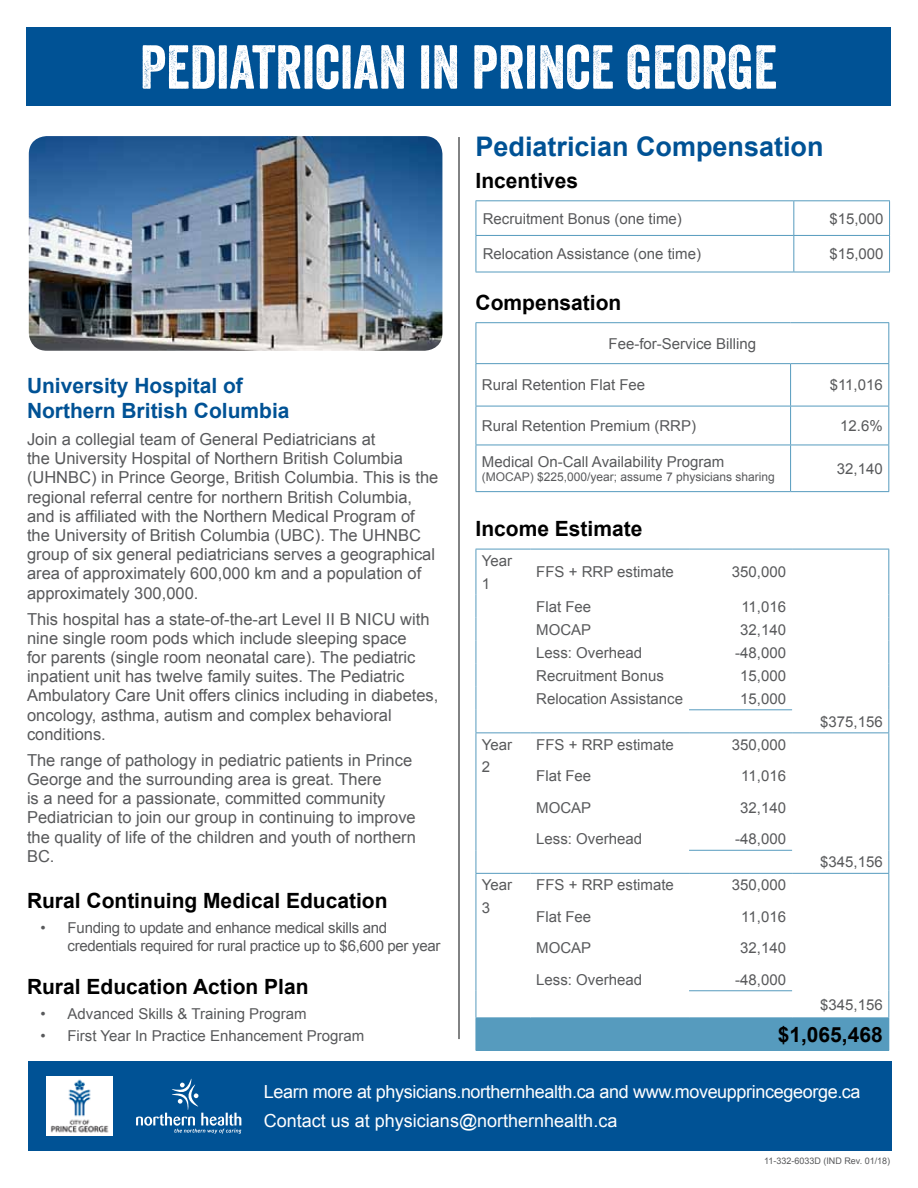
<style>
.page{position:relative;width:918px;height:1188px;background:#fff}
.page>*{position:absolute;margin:0;border:0;box-sizing:border-box;transform-origin:0 0}
.t1{font:60px "Veneer";color:#fff}
.t2{font:700 27px "Arial";color:#005295}
.t3{font:700 21px "Arial";color:#000}
.t4{font:700 21px/25.2px "Arial";color:#005295}
.t5{font:18px/28.3px "Arial";letter-spacing:-.02em;color:#fff}
.t6{font:16.5px/19.2px "Arial";color:#58595b}
.t7{font:15px/31.5px "Arial";color:#58595b}
.t8{font:15px/18px "Arial";letter-spacing:-.02em;color:#58595b}
.t9{font:12px "Arial";color:#58595b}
.t10{font:9px "Arial";color:#58595b}
</style>
<div class="page">
<div style="left:28px;top:1061px;width:864px;height:90px;background:#005295"></div>
<svg style="left:136px;top:1079px;width:105px;height:54px"></svg>
<img style="left:46px;top:1076px;width:67px;height:60px">
<div style="left:26px;top:27px;width:865px;height:79px;background:#005295"></div>
<hr style="left:458px;top:137px;width:2px;height:902px;background:#58595b">
<img style="left:29px;top:136px;width:413px;height:215px">
<hr style="left:476px;top:200px;width:318px;height:1px;background:#569bbe">
<hr style="left:476px;top:201px;width:1px;height:34px;background:#569bbe">
<hr style="left:794px;top:200px;width:96px;height:1px;background:#569bbe">
<hr style="left:793px;top:201px;width:1px;height:34px;background:#569bbe">
<hr style="left:889px;top:201px;width:1px;height:34px;background:#569bbe">
<hr style="left:476px;top:235px;width:318px;height:1px;background:#569bbe">
<hr style="left:476px;top:236px;width:1px;height:36px;background:#569bbe">
<hr style="left:794px;top:235px;width:96px;height:1px;background:#569bbe">
<hr style="left:793px;top:236px;width:1px;height:36px;background:#569bbe">
<hr style="left:889px;top:236px;width:1px;height:36px;background:#569bbe">
<hr style="left:476px;top:272px;width:318px;height:1px;background:#569bbe">
<hr style="left:794px;top:272px;width:96px;height:1px;background:#569bbe">
<hr style="left:476px;top:322px;width:315px;height:1px;background:#569bbe">
<hr style="left:476px;top:323px;width:1px;height:40px;background:#569bbe">
<hr style="left:791px;top:322px;width:98px;height:1px;background:#569bbe">
<hr style="left:888px;top:323px;width:1px;height:40px;background:#569bbe">
<hr style="left:476px;top:363px;width:315px;height:1px;background:#569bbe">
<hr style="left:476px;top:364px;width:1px;height:42px;background:#569bbe">
<hr style="left:791px;top:363px;width:98px;height:1px;background:#569bbe">
<hr style="left:790px;top:364px;width:1px;height:42px;background:#569bbe">
<hr style="left:888px;top:364px;width:1px;height:42px;background:#569bbe">
<hr style="left:476px;top:406px;width:315px;height:1px;background:#569bbe">
<hr style="left:476px;top:406px;width:1px;height:39px;background:#569bbe">
<hr style="left:791px;top:406px;width:98px;height:1px;background:#569bbe">
<hr style="left:790px;top:406px;width:1px;height:39px;background:#569bbe">
<hr style="left:888px;top:406px;width:1px;height:39px;background:#569bbe">
<hr style="left:476px;top:445px;width:315px;height:1px;background:#569bbe">
<hr style="left:476px;top:445px;width:1px;height:46px;background:#569bbe">
<hr style="left:791px;top:445px;width:98px;height:1px;background:#569bbe">
<hr style="left:790px;top:445px;width:1px;height:46px;background:#569bbe">
<hr style="left:888px;top:445px;width:1px;height:46px;background:#569bbe">
<hr style="left:476px;top:491px;width:315px;height:1px;background:#569bbe">
<hr style="left:791px;top:491px;width:98px;height:1px;background:#569bbe">
<div style="left:476px;top:1018px;width:413px;height:32px;background:#569bbe"></div>
<hr style="left:476px;top:549px;width:54px;height:1px;background:#569bbe">
<hr style="left:530px;top:549px;width:159px;height:1px;background:#569bbe">
<hr style="left:792px;top:549px;width:97px;height:1px;background:#569bbe">
<hr style="left:888px;top:549px;width:1px;height:46px;background:#569bbe">
<svg style="left:888px;top:595px;width:1px;height:137px"></svg>
<hr style="left:476px;top:732px;width:54px;height:1px;background:#569bbe">
<hr style="left:476px;top:733px;width:1px;height:117px;background:#569bbe">
<hr style="left:530px;top:732px;width:159px;height:1px;background:#569bbe">
<hr style="left:689px;top:732px;width:103px;height:1px;background:#569bbe">
<hr style="left:792px;top:732px;width:97px;height:1px;background:#569bbe">
<hr style="left:888px;top:733px;width:1px;height:117px;background:#569bbe">
<svg style="left:476px;top:850px;width:1px;height:23px"></svg>
<hr style="left:689px;top:850px;width:103px;height:1px;background:#569bbe">
<svg style="left:888px;top:850px;width:1px;height:23px"></svg>
<hr style="left:476px;top:873px;width:54px;height:1px;background:#569bbe">
<hr style="left:476px;top:874px;width:1px;height:117px;background:#569bbe">
<hr style="left:530px;top:873px;width:159px;height:1px;background:#569bbe">
<hr style="left:689px;top:873px;width:103px;height:1px;background:#569bbe">
<hr style="left:792px;top:873px;width:97px;height:1px;background:#569bbe">
<hr style="left:888px;top:874px;width:1px;height:117px;background:#569bbe">
<svg style="left:476px;top:991px;width:1px;height:26px"></svg>
<hr style="left:689px;top:990px;width:103px;height:1px;background:#569bbe">
<svg style="left:888px;top:991px;width:1px;height:26px"></svg>
<hr style="left:476px;top:1017px;width:54px;height:1px;background:#569bbe">
<hr style="left:530px;top:1017px;width:159px;height:1px;background:#569bbe">
<hr style="left:689px;top:1017px;width:103px;height:1px;background:#569bbe">
<hr style="left:792px;top:1017px;width:97px;height:1px;background:#569bbe">
<hr style="left:476px;top:1050px;width:54px;height:1px;background:#569bbe">
<hr style="left:530px;top:1050px;width:159px;height:1px;background:#569bbe">
<hr style="left:689px;top:1050px;width:103px;height:1px;background:#569bbe">
<hr style="left:792px;top:1050px;width:97px;height:1px;background:#569bbe">
<hr style="left:476px;top:549px;width:1px;height:46px;background:#569bbe">
<hr style="left:689px;top:709px;width:103px;height:1px;background:#569bbe">
<svg style="left:476px;top:595px;width:1px;height:137px"></svg>
<hr style="left:689px;top:549px;width:103px;height:1px;background:#569bbe">
<h1 class="t1" style="left:140px;top:30px;width:639px">PEDIATRICIAN IN PRINCE GEORGE</h1>
<p class="t4" style="left:27px;top:374px;width:264px">University Hospital of<br>Northern British Columbia</p>
<p class="t6" style="left:27px;top:430px;width:413px">Join a collegial team of General Pediatricians at<br>the University Hospital of Northern British Columbia (UHNBC) in Prince George, British Columbia. This is the regional referral centre for northern British Columbia, and is affiliated with the Northern Medical Program of the University of British Columbia (UBC). The UHNBC group of six general pediatricians serves a geographical area of approximately 600,000 km and a population of approximately 300,000.</p>
<p class="t6" style="left:27px;top:609px;width:413px">This hospital has a state-of-the-art Level II B NICU with nine single room pods which include sleeping space<br>for parents (single room neonatal care). The pediatric inpatient unit has twelve family suites. The Pediatric Ambulatory Care Unit offers clinics including in diabetes, oncology, asthma, autism and complex behavioral conditions.</p>
<p class="t6" style="left:27px;top:751px;width:390px">The range of pathology in pediatric patients in Prince George and the surrounding area is great. There<br>is a need for a passionate, committed community Pediatrician to join our group in continuing to improve the quality of life of the children and youth of northern BC.</p>
<p class="t3" style="left:27px;top:887px;width:362px">Rural Continuing Medical Education</p>
<p class="t8" style="left:68px;top:919px;width:375px;text-indent:-27px">• Funding to update and enhance medical skills and credentials required for rural practice up to $6,600 per year</p>
<p class="t3" style="left:27px;top:973px;width:283px">Rural Education Action Plan</p>
<p class="t7" style="left:40px;top:998px;width:268px">• Advanced Skills &amp; Training Program</p>
<p class="t7" style="left:40px;top:1020px;width:325px">• First Year In Practice Enhancement Program</p>
<h2 class="t2" style="left:476px;top:128px;width:350px">Pediatrician Compensation</h2>
<p class="t3" style="left:476px;top:166px;width:104px">Incentives</p>
<p class="t7" style="left:483px;top:203px;width:201px">Recruitment Bonus (one time)</p>
<p class="t7" style="left:829px;top:203px;width:56px">$15,000</p>
<p class="t7" style="left:483px;top:238px;width:220px">Relocation Assistance (one time)</p>
<p class="t7" style="left:829px;top:238px;width:56px">$15,000</p>
<p class="t3" style="left:476px;top:288px;width:147px">Compensation</p>
<p class="t7" style="left:609px;top:328px;width:149px">Fee-for-Service Billing</p>
<p class="t7" style="left:482px;top:369px;width:165px">Rural Retention Flat Fee</p>
<p class="t7" style="left:830px;top:369px;width:55px">$11,016</p>
<p class="t7" style="left:482px;top:410px;width:216px">Rural Retention Premium (RRP)</p>
<p class="t7" style="left:840px;top:410px;width:44px">12.6%</p>
<p class="t7" style="left:482px;top:446px;width:244px">Medical On-Call Availability Program</p>
<p class="t9" style="left:482px;top:469px;width:294px">(MOCAP) $225,000/year; assume 7 physicians sharing</p>
<p class="t7" style="left:837px;top:453px;width:47px">32,140</p>
<p class="t3" style="left:476px;top:515px;width:168px">Income Estimate</p>
<p class="t7" style="left:482px;top:550px;width:32px;line-height:22.5px">Year<br>1</p>
<p class="t7" style="left:536px;top:556px;width:139px">FFS + RRP estimate</p>
<p class="t7" style="left:732px;top:556px;width:56px">350,000</p>
<p class="t7" style="left:536px;top:591px;width:57px">Flat Fee</p>
<p class="t7" style="left:741px;top:591px;width:46px">11,016</p>
<p class="t7" style="left:536px;top:614px;width:57px">MOCAP</p>
<p class="t7" style="left:740px;top:614px;width:47px">32,140</p>
<p class="t7" style="left:536px;top:637px;width:107px">Less: Overhead</p>
<p class="t7" style="left:735px;top:637px;width:52px">-48,000</p>
<p class="t7" style="left:536px;top:660px;width:129px">Recruitment Bonus</p>
<p class="t7" style="left:740px;top:660px;width:47px">15,000</p>
<p class="t7" style="left:536px;top:683px;width:148px">Relocation Assistance</p>
<p class="t7" style="left:740px;top:683px;width:47px">15,000</p>
<p class="t7" style="left:482px;top:733px;width:32px;line-height:22.5px">Year<br>2</p>
<p class="t7" style="left:536px;top:729px;width:139px">FFS + RRP estimate<br>Flat Fee<br>MOCAP<br>Less: Overhead</p>
<p class="t7" style="left:732px;top:729px;width:56px;text-align:right">350,000<br>11,016<br>32,140 -48,000</p>
<p class="t7" style="left:482px;top:874px;width:32px;line-height:22.5px">Year<br>3</p>
<p class="t7" style="left:536px;top:869px;width:139px">FFS + RRP estimate<br>Flat Fee<br>MOCAP<br>Less: Overhead</p>
<p class="t7" style="left:732px;top:869px;width:56px;text-align:right">350,000<br>11,016<br>32,140 -48,000</p>
<p class="t7" style="left:820px;top:706px;width:64px">$375,156</p>
<p class="t7" style="left:820px;top:846px;width:64px">$345,156</p>
<p class="t7" style="left:820px;top:989px;width:64px">$345,156</p>
<p class="t3" style="left:778px;top:1020px;width:107px">$1,065,468</p>
<p class="t5" style="left:264px;top:1078px;width:598px">Learn more at physicians.northernhealth.ca and www.moveupprincegeorge.ca<br>Contact us at physicians@northernhealth.ca</p>
<p class="t10" style="left:764px;top:1155px;width:128px">11-332-6033D (IND Rev. 01/18)</p>
</div>
